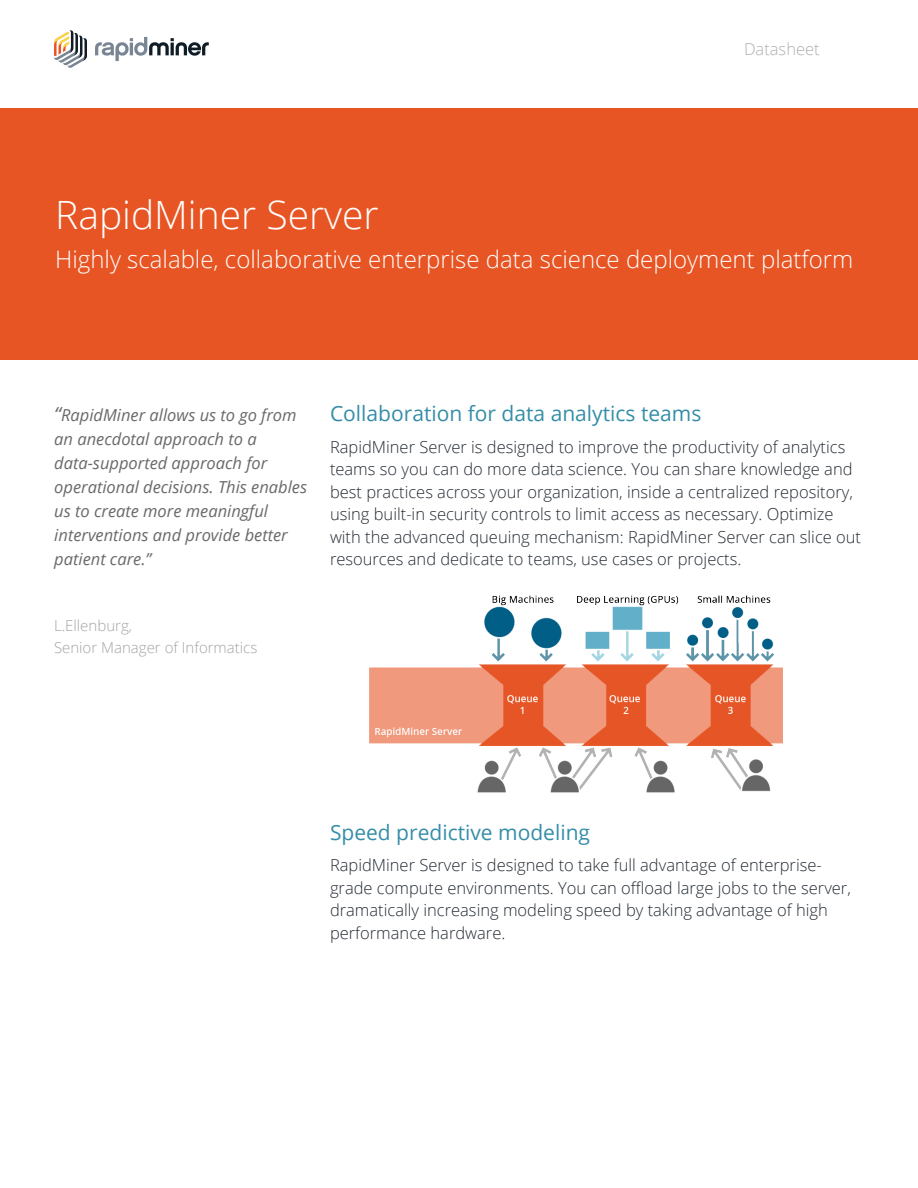
<style>
.page{position:relative;width:918px;height:1188px;background:#fff}
.page>*{position:absolute;margin:0;border:0;box-sizing:border-box;transform-origin:0 0}
.t1{font:300 39px "Open Sans";color:#fff}
.Subhead1{font:300 24px "Open Sans";color:#fff}
.Subhead{font:21px "Open Sans";color:#358da8}
.Body_copy{font:300 16.5px/22.5px "Open Sans";color:#232b33}
.t2{font:italic 16.5px/24px "Open Sans";color:#69696c}
.t3{font:300 16.5px "Open Sans";color:#aeafb3}
.t4{font:300 15px "Open Sans";color:#a4a3a8}
.s1{font-size:19.5px}
</style>
<div class="page">
<div style="left:0;top:108px;width:918px;height:252px;background:#e85524"></div>
<svg style="left:95px;top:37px;width:114px;height:24px"></svg>
<svg style="left:54px;top:30px;width:33px;height:38px"></svg>
<img style="left:369px;top:595px;width:414px;height:198px">
<p class="t3" style="left:744px;top:37px;width:77px">Datasheet</p>
<p class="t1" style="left:55px;top:189px;width:325px">RapidMiner Server</p>
<p class="Subhead1" style="left:55px;top:243px;width:800px">Highly scalable, collaborative enterprise data science deployment platform</p>
<p class="t2" style="left:54px;top:403px;width:254px"><span class="s1">“</span>RapidMiner allows us to go from an anecdotal approach to a data-supported approach for operational decisions. This enables us to create more meaningful interventions and provide better patient care.”</p>
<p class="t4" style="left:54px;top:615px;width:80px">L.Ellenburg,</p>
<p class="t4" style="left:54px;top:638px;width:205px">Senior Manager of Informatics</p>
<p class="Subhead" style="left:330px;top:399px;width:373px">Collaboration for data analytics teams</p>
<p class="Body_copy" style="left:330px;top:435px;width:533px">RapidMiner Server is designed to improve the productivity of analytics teams so you can do more data science. You can share knowledge and best practices across your organization, inside a centralized repository, using built-in security controls to limit access as necessary. Optimize with the advanced queuing mechanism: RapidMiner Server can slice out resources and dedicate to teams, use cases or projects.</p>
<p class="Subhead" style="left:330px;top:818px;width:262px">Speed predictive modeling</p>
<p class="Body_copy" style="left:330px;top:853px;width:522px">RapidMiner Server is designed to take full advantage of enterprise&shy;grade compute environments. You can offload large jobs to the server, dramatically increasing modeling speed by taking advantage of high performance hardware.</p>
</div>
